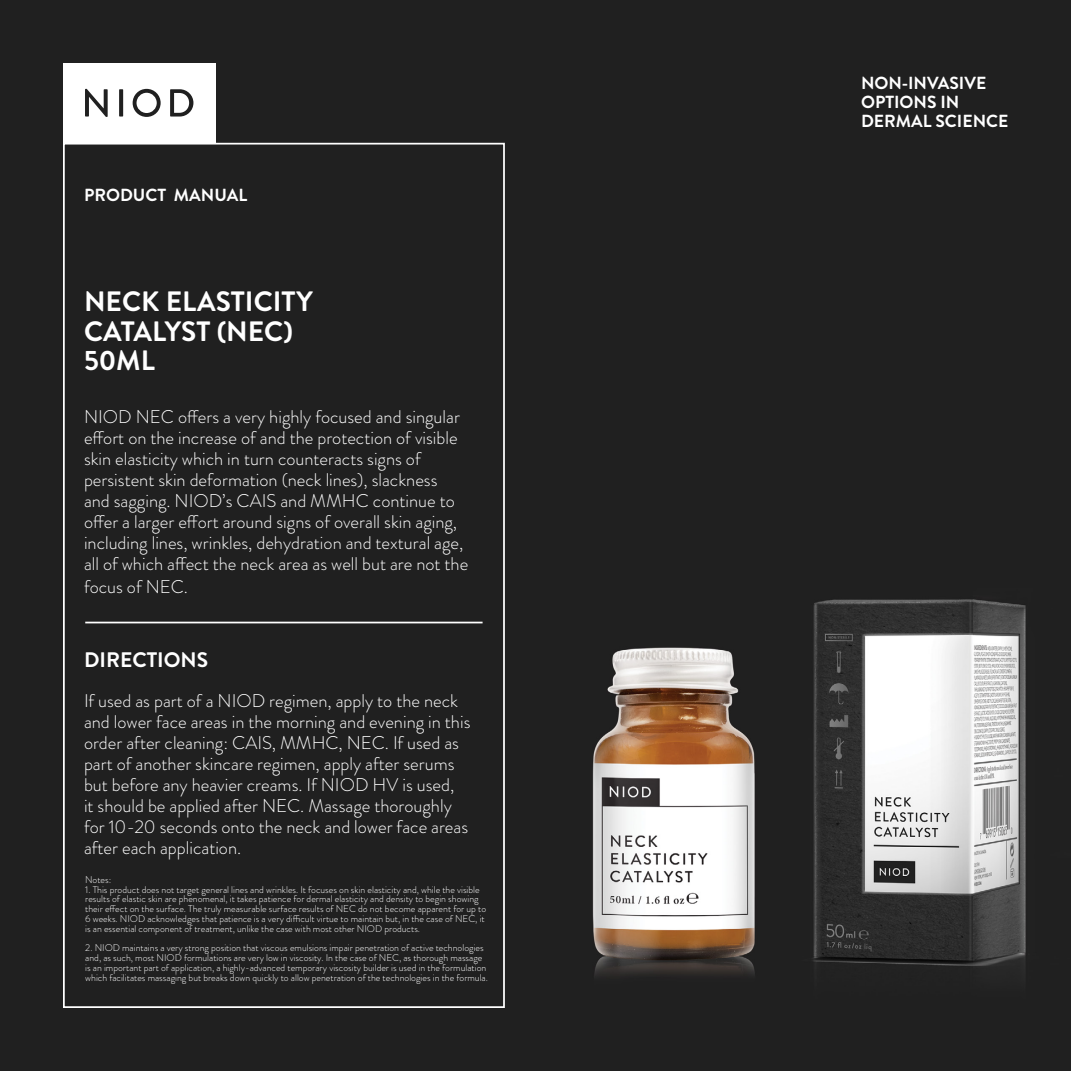
<style>
.page{position:relative;width:1071px;height:1071px;background:#fff}
.page>*{position:absolute;margin:0;border:0;box-sizing:border-box;transform-origin:0 0}
.t1{font:700 28px/29.8px "Brandon Grotesque";color:#fff}
.t2{font:700 21px "Brandon Grotesque";color:#fff}
.t3{font:300 18.38px/21px "Brandon Grotesque";color:#fff}
.t4{font:700 17.5px/19.2px "Brandon Grotesque";color:#fff}
.t5{font:300 9.8px/9.8px "Brandon Grotesque";color:#fff}
</style>
<div class="page">
<img style="left:0;top:0;width:1071px;height:1071px">
<div style="left:63px;top:143px;width:442px;height:865px;border:2px solid #fff"></div>
<div style="left:63px;top:63px;width:152px;height:80px;background:#fff"></div>
<svg style="left:85px;top:89px;width:23px;height:28px"></svg>
<svg style="left:119px;top:89px;width:4px;height:28px"></svg>
<svg style="left:133px;top:89px;width:28px;height:28px"></svg>
<svg style="left:170px;top:89px;width:23px;height:28px"></svg>
<hr style="left:85px;top:622px;width:398px;height:1px;background:#fff">
<h3 class="t4" style="left:84px;top:186px;width:165px">PRODUCT MANUAL</h3>
<h1 class="t1" style="left:84px;top:287px;width:230px">NECK ELASTICITY<br>CATALYST (NEC)<br>50ML</h1>
<p class="t3" style="left:84px;top:407px;width:386px">NIOD NEC offers a very highly focused and singular effort on the increase of and the protection of visible skin elasticity which in turn counteracts signs of persistent skin deformation (neck lines), slackness<br>and sagging. NIOD’s CAIS and MMHC continue to offer a larger effort around signs of overall skin aging, including lines, wrinkles, dehydration and textural age, all of which affect the neck area as well but are not the</p>
<h3 class="t3" style="left:84px;top:576px;width:105px">focus of NEC.</h3>
<h2 class="t2" style="left:84px;top:645px;width:126px">DIRECTIONS</h2>
<p class="t3" style="left:84px;top:690px;width:388px">If used as part of a NIOD regimen, apply to the neck and lower face areas in the morning and evening in this order after cleaning: CAIS, MMHC, NEC. If used as part of another skincare regimen, apply after serums but before any heavier creams. If NIOD HV is used,<br>it should be applied after NEC. Massage thoroughly for 10-20 seconds onto the neck and lower face areas after each application.</p>
<p class="t5" style="left:85px;top:875px;width:28px">Notes:</p>
<p class="t5" style="left:85px;top:884px;width:402px">1. This product does not target general lines and wrinkles. It focuses on skin elasticity and, while the visible results of elastic skin are phenomenal, it takes patience for dermal elasticity and density to begin showing their effect on the surface. The truly measurable surface results of NEC do not become apparent for up to 6 weeks. NIOD acknowledges that patience is a very difficult virtue to maintain but, in the case of NEC, it is an essential component of treatment, unlike the case with most other NIOD products.</p>
<p class="t5" style="left:85px;top:943px;width:404px">2. NIOD maintains a very strong position that viscous emulsions impair penetration of active technologies and, as such, most NIOD formulations are very low in viscosity. In the case of NEC, as thorough massage is an important part of application, a highly-advanced temporary viscosity builder is used in the formulation which facilitates massaging but breaks down quickly to allow penetration of the technologies in the formula.</p>
<h3 class="t4" style="left:861px;top:74px;width:149px">NON-INVASIVE<br>OPTIONS IN<br>DERMAL SCIENCE</h3>
</div>
